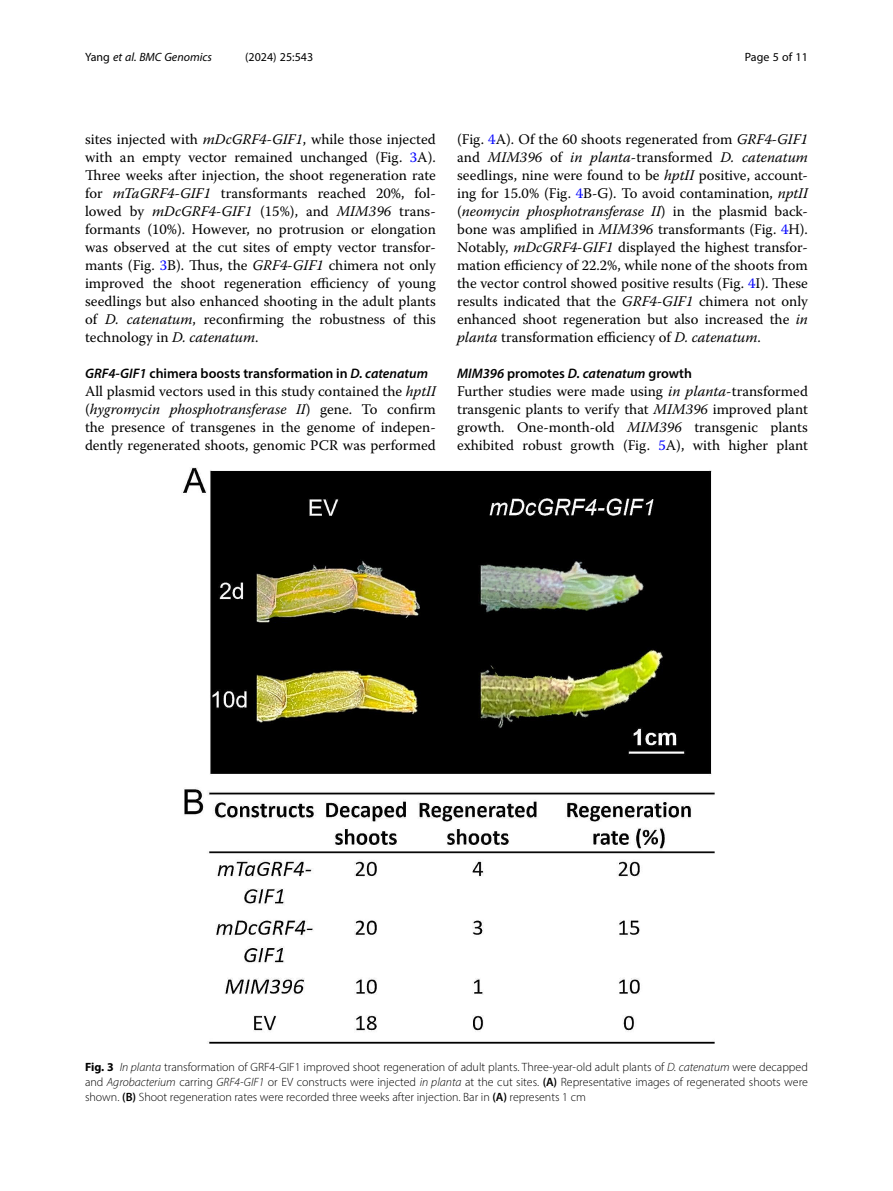
<style>
.page{position:relative;width:893px;height:1191px;background:#fff}
.page>*{position:absolute;margin:0;border:0;box-sizing:border-box;transform-origin:0 0}
.Body_Text{font:14.7px/18px "Warnock Pro";color:#000;text-align:justify}
.Body_Text_Indent{font:14.7px/18px "Warnock Pro";color:#000;text-align:justify}
.Head_2{font:600 13.8px "Myriad Pro";color:#000}
.Head_2-2{font:italic 600 13.8px "Myriad Pro";color:#000}
.Figure_Caption{font:300 12px/15px "Myriad Pro";color:#000;text-align:justify}
.t1{font:12px "Myriad Pro";color:#000}
.t2{font:italic 12px "Myriad Pro";color:#000}
.s1{font-style:normal}
.s2{font-style:italic}
.s3{color:#00f}
.s4{font-weight:700}
.s5{font-weight:600}
</style>
<div class="page">
<img style="left:181px;top:468px;width:533px;height:576px">
<p class="t2" style="left:85px;top:50px;width:129px"><span class="s1">Yang</span> et al. BMC Genomics</p>
<p class="t1" style="left:245px;top:50px;width:70px">(2024) 25:543</p>
<p class="t1" style="left:745px;top:50px;width:65px">Page 5 of 11</p>
<p class="Body_Text_Indent" style="left:85px;top:130px;width:352px">sites injected with <span class="s2">mDcGRF4-GIF1</span>, while those injected with an empty vector remained unchanged (Fig. <span class="s3">3</span>A).<br>Three weeks after injection, the shoot regeneration rate for <span class="s2">mTaGRF4-GIF1</span> transformants reached 20%, fol&shy;lowed by <span class="s2">mDcGRF4-GIF1</span> (15%), and <span class="s2">MIM396</span> trans&shy;formants (10%). However, no protrusion or elongation was observed at the cut sites of empty vector transfor&shy;mants (Fig. <span class="s3">3</span>B). Thus, the <span class="s2">GRF4-GIF1</span> chimera not only improved the shoot regeneration efficiency of young seedlings but also enhanced shooting in the adult plants of <span class="s2">D. catenatum</span>, reconfirming the robustness of this technology in <span class="s2">D. catenatum</span>.</p>
<p class="Head_2" style="left:85px;top:365px;width:345px"><span class="s2">GRF4-GIF1</span> chimera boosts transformation in <span class="s2">D. catenatum</span></p>
<p class="Body_Text" style="left:85px;top:382px;width:352px">All plasmid vectors used in this study contained the <span class="s2">hptII </span>(<span class="s2">hygromycin phosphotransferase II</span>) gene. To confirm the presence of transgenes in the genome of indepen&shy;dently regenerated shoots, genomic PCR was performed</p>
<p class="Body_Text" style="left:457px;top:130px;width:352px">(Fig. <span class="s3">4</span>A). Of the 60 shoots regenerated from <span class="s2">GRF4-GIF1 </span>and <span class="s2">MIM396</span> of <span class="s2">in planta</span>-transformed <span class="s2">D. catenatum </span>seedlings, nine were found to be <span class="s2">hptII</span> positive, account&shy;ing for 15.0% (Fig. <span class="s3">4</span>B-G). To avoid contamination, <span class="s2">nptII </span>(<span class="s2">neomycin phosphotransferase II</span>) in the plasmid back&shy;bone was amplified in <span class="s2">MIM396</span> transformants (Fig. <span class="s3">4</span>H).<br>Notably, <span class="s2">mDcGRF4-GIF1</span> displayed the highest transfor&shy;mation efficiency of 22.2%, while none of the shoots from the vector control showed positive results (Fig. <span class="s3">4</span>I). These results indicated that the <span class="s2">GRF4-GIF1</span> chimera not only enhanced shoot regeneration but also increased the <span class="s2">in planta</span> transformation efficiency of <span class="s2">D. catenatum</span>.</p>
<p class="Head_2-2" style="left:457px;top:365px;width:236px">MIM396 <span class="s1">promotes</span> D. catenatum <span class="s1">growth</span></p>
<p class="Body_Text" style="left:457px;top:382px;width:352px">Further studies were made using <span class="s2">in planta</span>-transformed transgenic plants to verify that <span class="s2">MIM396</span> improved plant growth. One-month-old <span class="s2">MIM396</span> transgenic plants exhibited robust growth (Fig. <span class="s3">5</span>A), with higher plant</p>
<p class="Figure_Caption" style="left:85px;top:1059px;width:724px"><span class="s4">Fig. 3</span> <span class="s2">In planta</span> transformation of GRF4-GIF1 improved shoot regeneration of adult plants. Three-year-old adult plants of <span class="s2">D. catenatum</span> were decapped and <span class="s2">Agrobacterium</span> carring <span class="s2">GRF4-GIF1</span> or EV constructs were injected <span class="s2">in planta</span> at the cut sites. <span class="s5">(A)</span> Representative images of regenerated shoots were shown. <span class="s5">(B)</span> Shoot regeneration rates were recorded three weeks after injection. Bar in <span class="s5">(A)</span> represents 1 cm</p>
</div>
